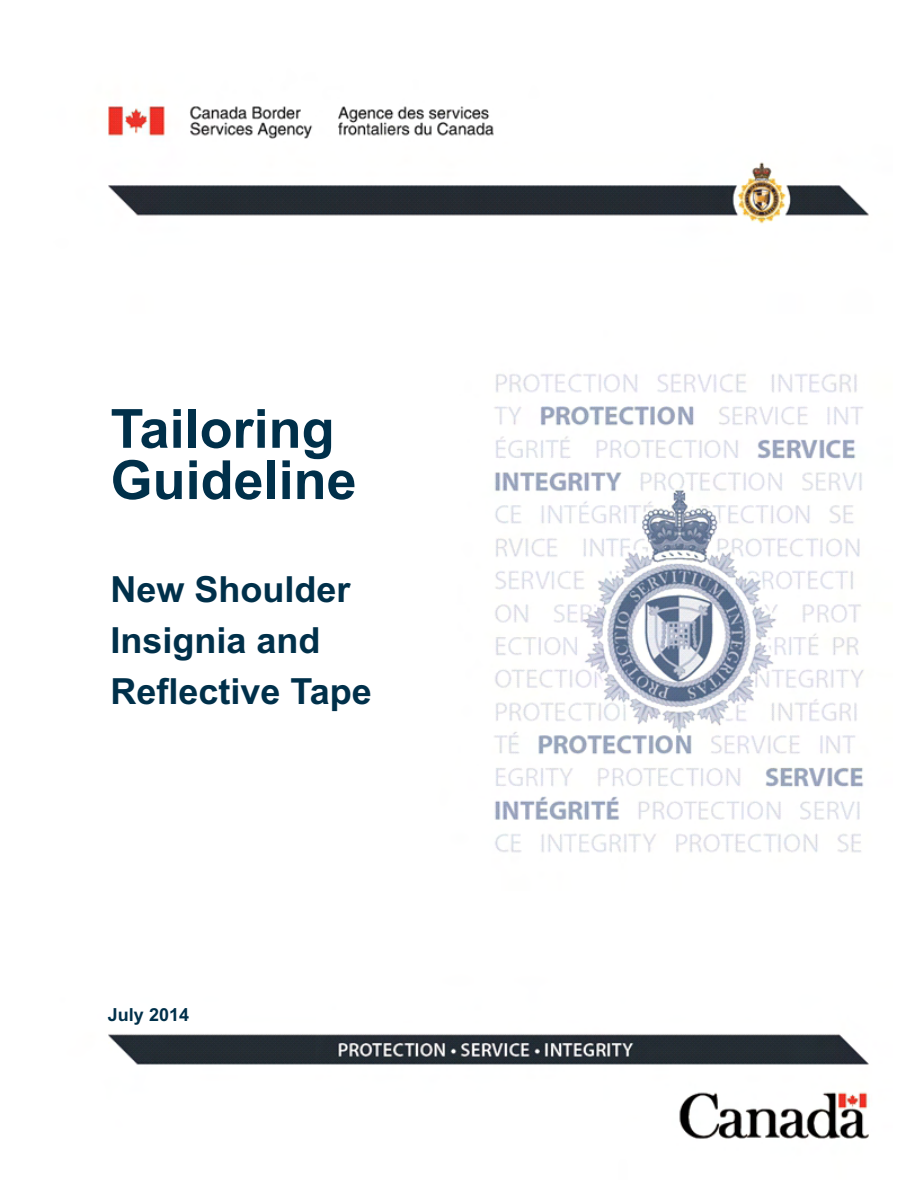
<style>
.page{position:relative;width:918px;height:1188px;background:#fff}
.page>*{position:absolute;margin:0;border:0;box-sizing:border-box;transform-origin:0 0}
.t1{font:700 54px/51.3px "Arial";color:#00304a}
.t2{font:700 36px/51.3px "Arial";color:#00304a}
.t3{font:700 18px "Arial";color:#00304a}
</style>
<div class="page">
<img style="left:108px;top:106px;width:762px;height:1033px">
<h1 class="t1" style="left:111px;top:408px;width:248px">Tailoring<br>Guideline</h1>
<p class="t2" style="left:111px;top:567px;width:263px">New Shoulder<br>Insignia and<br>Reflective Tape</p>
<p class="t3" style="left:108px;top:1008px;width:83px">July 2014</p>
</div>
